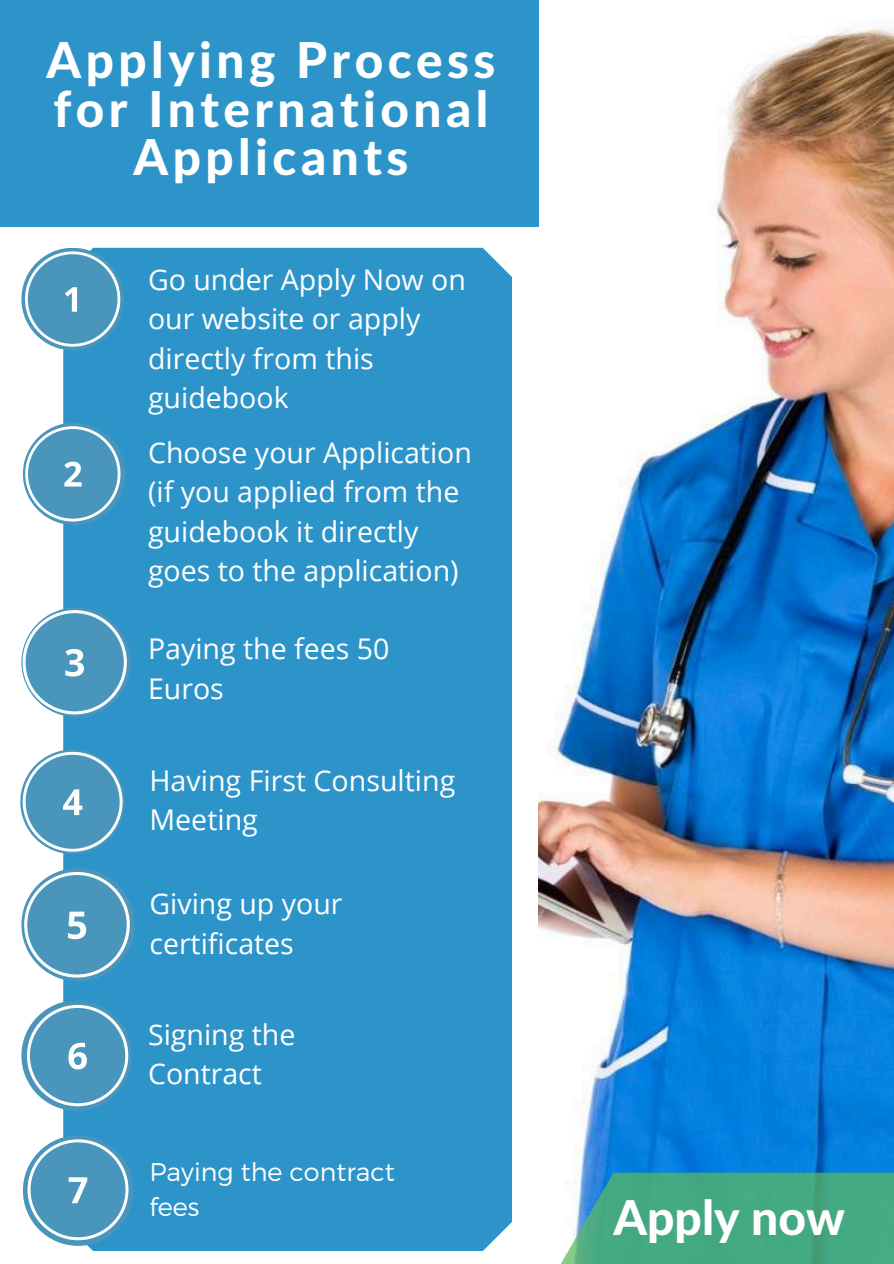
<style>
.page{position:relative;width:894px;height:1264px;background:#fff}
.page>*{position:absolute;margin:0;border:0;box-sizing:border-box;transform-origin:0 0}
.t1{font:800 49.5px/48.3px "Lato Latin";letter-spacing:.09em;color:#fff;text-align:center}
.t2{font:800 48px "Lato Latin";color:#fff}
.t3{font:28.65px/39.3px "Open Sans";color:#fff}
.t4{font:28.5px/39.3px "Open Sans";color:#fff}
.t5{font:300 25.5px/34.8px "Montserrat";color:#fff}
</style>
<div class="page">
<img style="left:539px;top:27px;width:354px;height:1145px">
<div style="left:0;top:0;width:539px;height:227px;background:#2d94ca"></div>
<div style="left:63px;top:248px;width:449px;height:1003px;background:#2d94ca"></div>
<div style="left:21px;top:248px;width:103px;height:102px;background:#4a95bc;border-radius:50%"></div>
<svg style="left:25px;top:251px;width:95px;height:95px"></svg>
<div style="left:23px;top:422px;width:102px;height:103px;background:#4a95bc;border-radius:50%"></div>
<svg style="left:25px;top:426px;width:95px;height:95px"></svg>
<svg style="left:21px;top:607px;width:110px;height:110px"></svg>
<svg style="left:22px;top:610px;width:104px;height:104px"></svg>
<svg style="left:20px;top:749px;width:105px;height:105px"></svg>
<svg style="left:23px;top:751px;width:100px;height:100px"></svg>
<div style="left:21px;top:868px;width:114px;height:113px;background:#4a95bc;border-radius:50%"></div>
<svg style="left:24px;top:872px;width:106px;height:105px"></svg>
<div style="left:21px;top:1000px;width:111px;height:110px;background:#4a95bc;border-radius:50%"></div>
<svg style="left:27px;top:1004px;width:101px;height:102px"></svg>
<div style="left:23px;top:1135px;width:110px;height:110px;background:#4a95bc;border-radius:50%"></div>
<svg style="left:28px;top:1139px;width:100px;height:101px"></svg>
<svg style="left:561px;top:1172px;width:332px;height:91px;fill:#43aa83"></svg>
<h1 class="t1" style="left:47px;top:39px;width:450px">Applying Process for International<br>Applicants</h1>
<p class="t4" style="left:148px;top:259px;width:319px">Go under Apply Now on our website or apply directly from this guidebook</p>
<p class="t4" style="left:148px;top:432px;width:325px">Choose your Application (if you applied from the guidebook it directly goes to the application)</p>
<p class="t4" style="left:148px;top:628px;width:243px">Paying the fees 50<br>Euros</p>
<p class="t3" style="left:149px;top:760px;width:307px">Having First Consulting<br>Meeting</p>
<p class="t4" style="left:149px;top:883px;width:194px">Giving up your certificates</p>
<p class="t4" style="left:148px;top:1014px;width:149px">Signing the<br>Contract</p>
<p class="t5" style="left:149px;top:1153px;width:247px">Paying the contract fees</p>
<h2 class="t2" style="left:613px;top:1196px;width:233px">Apply now</h2>
</div>
